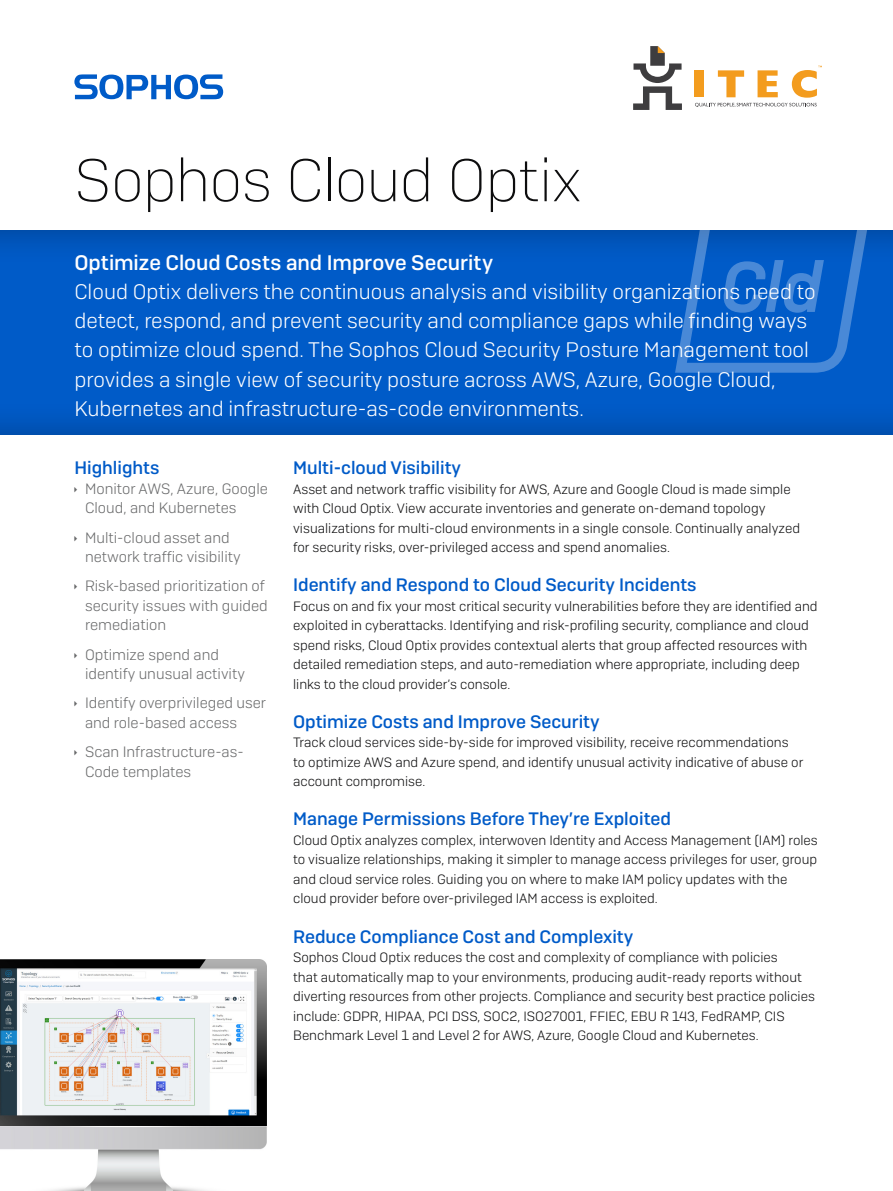
<style>
.page{position:relative;width:893px;height:1191px;background:#fff}
.page>*{position:absolute;margin:0;border:0;box-sizing:border-box;transform-origin:0 0}
.t1{font:200 60px "Sophos Sans";letter-spacing:-.015em;color:#0d0d0e}
.Intro_copy{font:300 21px/29.2px "Sophos Sans";color:#fff}
.Intro_subheading{font:500 21px "Sophos Sans";letter-spacing:-.005em;color:#fff}
.Subheading_1{font:500 18px "Sophos Sans";color:#005bc8}
.t2{font:300 15px/19.5px "Sophos Sans";color:#696a6b}
.Body_Copy{font:300 13.5px/19.5px "Sophos Sans";color:#0d0d0e}
</style>
<div class="page">
<div style="left:0;top:229px;width:893px;height:207px;background:#000;opacity:.3"></div>
<svg style="left:675px;top:229px;width:197px;height:144px;background:#1365c9"></svg>
<img style="left:0;top:959px;width:267px;height:232px">
<svg style="left:74px;top:74px;width:149px;height:25px"></svg>
<svg style="left:633px;top:46px;width:49px;height:64px"></svg>
<svg style="left:695px;top:66px;width:127px;height:41px"></svg>
<p class="t1" style="left:74px;top:145px;width:509px">Sophos Cloud Optix</p>
<p class="Intro_subheading" style="left:74px;top:249px;width:420px">Optimize Cloud Costs and Improve Security</p>
<p class="Intro_copy" style="left:74px;top:276px;width:743px">Cloud Optix delivers the continuous analysis and visibility organizations need to detect, respond, and prevent security and compliance gaps while finding ways to optimize cloud spend. The Sophos Cloud Security Posture Management tool provides a single view of security posture across AWS, Azure, Google Cloud, Kubernetes and infrastructure-as-code environments.</p>
<p class="Subheading_1" style="left:74px;top:457px;width:87px">Highlights</p>
<p class="t2" style="left:85px;top:478px;width:185px">Monitor AWS, Azure, Google<br>Cloud, and Kubernetes</p>
<p class="t2" style="left:85px;top:527px;width:157px">Multi-cloud asset and network traffic visibility</p>
<p class="t2" style="left:85px;top:576px;width:184px">Risk-based prioritization of security issues with guided remediation</p>
<p class="t2" style="left:85px;top:644px;width:161px">Optimize spend and identify unusual activity</p>
<p class="t2" style="left:85px;top:693px;width:183px">Identify overprivileged user and role-based access</p>
<p class="t2" style="left:85px;top:742px;width:160px">Scan Infrastructure-as-<br>Code templates</p>
<p class="Subheading_1" style="left:293px;top:457px;width:169px">Multi-cloud Visibility</p>
<p class="Body_Copy" style="left:293px;top:479px;width:508px">Asset and network traffic visibility for AWS, Azure and Google Cloud is made simple with Cloud Optix. View accurate inventories and generate on-demand topology visualizations for multi-cloud environments in a single console. Continually analyzed for security risks, over-privileged access and spend anomalies.</p>
<p class="Subheading_1" style="left:293px;top:574px;width:405px">Identify and Respond to Cloud Security Incidents</p>
<p class="Body_Copy" style="left:293px;top:596px;width:526px">Focus on and fix your most critical security vulnerabilities before they are identified and exploited in cyberattacks. Identifying and risk-profiling security, compliance and cloud spend risks, Cloud Optix provides contextual alerts that group affected resources with detailed remediation steps, and auto-remediation where appropriate, including deep links to the cloud provider’s console.</p>
<p class="Subheading_1" style="left:293px;top:710px;width:308px">Optimize Costs and Improve Security</p>
<p class="Body_Copy" style="left:293px;top:732px;width:512px">Track cloud services side-by-side for improved visibility, receive recommendations to optimize AWS and Azure spend, and identify unusual activity indicative of abuse or account compromise.</p>
<p class="Subheading_1" style="left:293px;top:808px;width:379px">Manage Permissions Before They’re Exploited</p>
<p class="Body_Copy" style="left:293px;top:830px;width:526px">Cloud Optix analyzes complex, interwoven Identity and Access Management (IAM) roles to visualize relationships, making it simpler to manage access privileges for user, group and cloud service roles. Guiding you on where to make IAM policy updates with the cloud provider before over-privileged IAM access is exploited.</p>
<p class="Subheading_1" style="left:293px;top:925px;width:342px">Reduce Compliance Cost and Complexity</p>
<p class="Body_Copy" style="left:293px;top:947px;width:523px">Sophos Cloud Optix reduces the cost and complexity of compliance with policies<br>that automatically map to your environments, producing audit-ready reports without diverting resources from other projects. Compliance and security best practice policies include: GDPR, HIPAA, PCI DSS, SOC2, ISO27001, FFIEC, EBU R 143, FedRAMP, CIS Benchmark Level 1 and Level 2 for AWS, Azure, Google Cloud and Kubernetes.</p>
</div>
